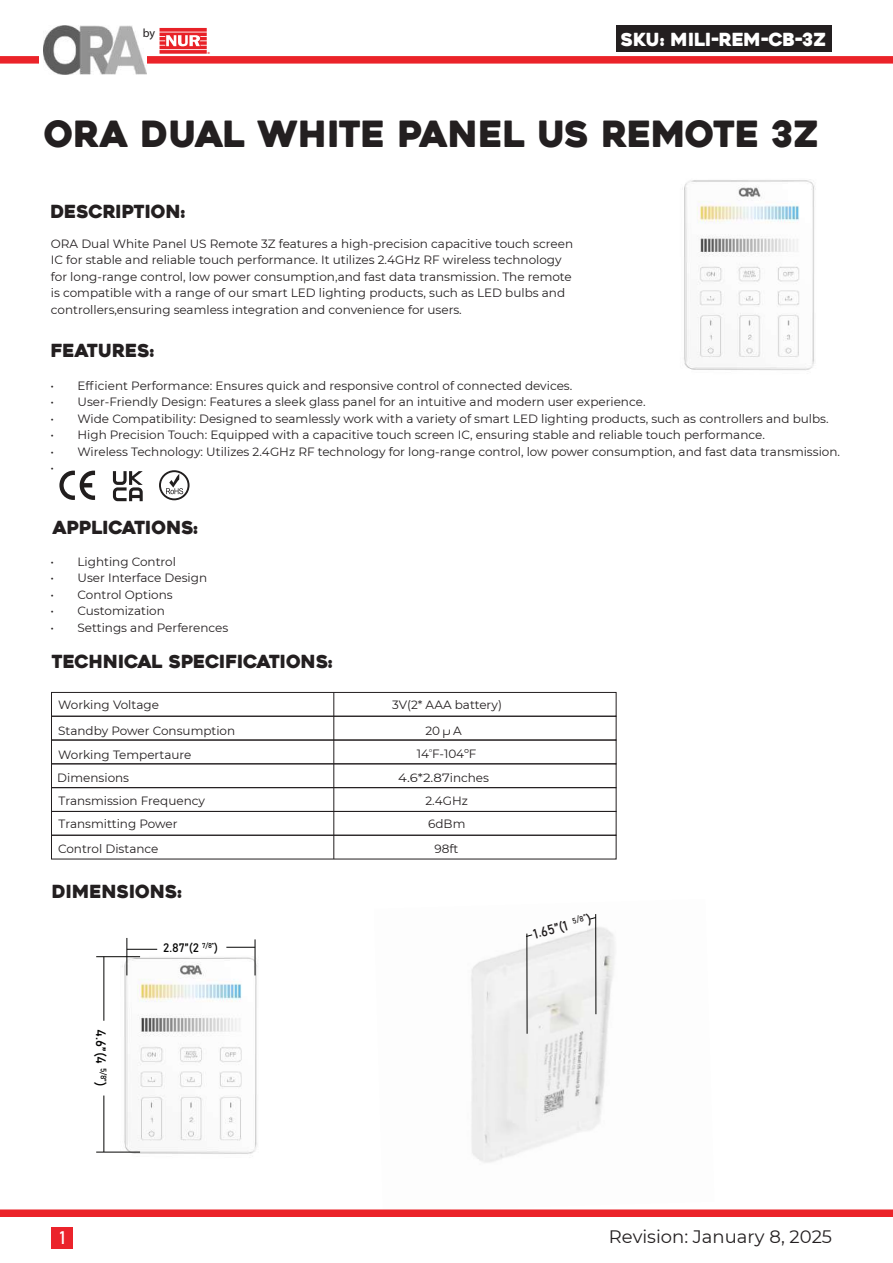
<style>
.page{position:relative;width:893px;height:1263px;background:#fff}
.page>*{position:absolute;margin:0;border:0;box-sizing:border-box;transform-origin:0 0}
.t1{font:36px "Heavitas";color:#231f20}
.t2{font:18px "Heavitas";color:#231f20}
.t3{font:18px "Montserrat";color:#231f20}
.t4{font:18px "Heavitas";color:#fff}
.t5{font:18px "Bahnschrift";color:#fff}
.t6{font:13.5px "Bahnschrift";color:#231f20}
.t7{font:13.5px "Bahnschrift";color:#050504}
.t8{font:12.15px "Bahnschrift";color:#050504}
.t9{font:12px/16.5px "Montserrat";color:#231f20}
.t10{font:12px "Montserrat";color:#231f20;scale:1.1 1}
.t11{font:12px "Myriad Pro";color:#231f20}
.t12{font:700 3px "Montserrat";color:#ea2227;scale:1.09 1}
</style>
<div class="page">
<div style="left:0;top:56px;width:893px;height:8px;background:#eb2329"></div>
<div style="left:52px;top:1227px;width:21px;height:21px;background:#eb232b"></div>
<div style="left:39px;top:20px;width:89px;height:80px;background:#fff"></div>
<svg style="left:113px;top:471px;width:30px;height:30px"></svg>
<div style="left:51px;top:692px;width:565px;height:25px;border:1px solid #231f20"></div>
<div style="left:51px;top:716px;width:565px;height:24px;border:1px solid #231f20"></div>
<div style="left:51px;top:740px;width:565px;height:24px;border:1px solid #231f20"></div>
<div style="left:51px;top:763px;width:565px;height:25px;border:1px solid #231f20"></div>
<div style="left:51px;top:787px;width:565px;height:25px;border:1px solid #231f20"></div>
<div style="left:51px;top:811px;width:565px;height:25px;border:1px solid #231f20"></div>
<div style="left:51px;top:835px;width:565px;height:24px;border:1px solid #231f20"></div>
<hr style="left:333px;top:692px;width:1px;height:167px;background:#231f20">
<svg style="left:160px;top:28px;width:47px;height:26px"></svg>
<svg style="left:59px;top:470px;width:36px;height:30px"></svg>
<svg style="left:159px;top:470px;width:31px;height:30px"></svg>
<img style="left:44px;top:26px;width:102px;height:49px">
<div style="left:616px;top:26px;width:215px;height:26px;background:#231f20"></div>
<img style="left:684px;top:179px;width:131px;height:192px">
<img style="left:96px;top:938px;width:162px;height:216px">
<hr style="left:96px;top:956px;width:44px;height:1px;background:#050504">
<hr style="left:96px;top:1152px;width:44px;height:1px;background:#050504">
<hr style="left:103px;top:1095px;width:1px;height:57px;background:#050504">
<hr style="left:103px;top:957px;width:1px;height:64px;background:#050504">
<hr style="left:126px;top:938px;width:1px;height:37px;background:#050504">
<hr style="left:255px;top:939px;width:1px;height:36px;background:#050504">
<svg style="left:226px;top:947px;width:29px;height:1px"></svg>
<hr style="left:127px;top:949px;width:30px;height:1px;background:#050504">
<img style="left:471px;top:914px;width:144px;height:249px">
<hr style="left:526px;top:933px;width:1px;height:101px;background:#050504">
<hr style="left:595px;top:914px;width:1px;height:100px;background:#050504">
<svg style="left:589px;top:916px;width:8px;height:4px"></svg>
<svg style="left:525px;top:934px;width:8px;height:3px"></svg>
<div style="left:0;top:1209px;width:893px;height:8px;background:#eb2329"></div>
<p class="t11" style="left:143px;top:26px;width:14px">by</p>
<h2 class="t4" style="left:621px;top:29px;width:207px">SKU: MILI-REM-CB-3Z</h2>
<p class="t12" style="left:207px;top:51px;width:4px">®</p>
<h1 class="t1" style="left:44px;top:112px;width:777px">ORA DUAL WHITE PANEL US REMOTE 3Z</h1>
<h2 class="t2" style="left:50px;top:200px;width:136px">DESCRIPTION:</h2>
<p class="t9" style="left:51px;top:235px;width:524px">ORA Dual White Panel US Remote 3Z features a high-precision capacitive touch screen IC for stable and reliable touch performance. It utilizes 2.4GHz RF wireless technology for long-range control, low power consumption,and fast data transmission. The remote is compatible with a range of our smart LED lighting products, such as LED bulbs and controllers,ensuring seamless integration and convenience for users.</p>
<h2 class="t2" style="left:51px;top:339px;width:105px">FEATURES:</h2>
<p class="t9" style="left:50px;top:377px;width:523px">• Efficient Performance: Ensures quick and responsive control of connected devices.</p>
<p class="t9" style="left:50px;top:393px;width:597px">• User-Friendly Design: Features a sleek glass panel for an intuitive and modern user experience.</p>
<p class="t9" style="left:50px;top:410px;width:780px">• Wide Compatibility: Designed to seamlessly work with a variety of smart LED lighting products, such as controllers and bulbs.</p>
<p class="t9" style="left:50px;top:426px;width:716px">• High Precision Touch: Equipped with a capacitive touch screen IC, ensuring stable and reliable touch performance.</p>
<p class="t9" style="left:50px;top:443px;width:791px">• Wireless Technology: Utilizes 2.4GHz RF technology for long-range control, low power consumption, and fast data transmission. •</p>
<h2 class="t2" style="left:53px;top:516px;width:147px">APPLICATIONS:</h2>
<p class="t9" style="left:50px;top:553px;width:127px">• Lighting Control</p>
<p class="t9" style="left:50px;top:569px;width:158px">• User Interface Design</p>
<p class="t9" style="left:50px;top:586px;width:124px">• Control Options</p>
<p class="t9" style="left:50px;top:602px;width:116px">• Customization</p>
<p class="t9" style="left:50px;top:619px;width:179px">• Settings and Perferences</p>
<h2 class="t2" style="left:51px;top:650px;width:283px">TECHNICAL SPECIFICATIONS:</h2>
<p class="t9" style="left:58px;top:696px;width:102px">Working Voltage</p>
<p class="t9" style="left:57px;top:742px;width:136px;line-height:23px">Working Tempertaure<br>Dimensions</p>
<p class="t9" style="left:58px;top:811px;width:121px;line-height:25.2px">Transmitting Power<br>Control Distance</p>
<p class="t9" style="left:58px;top:722px;width:179px">Standby Power Consumption</p>
<p class="t9" style="left:59px;top:792px;width:148px">Transmission Frequency</p>
<h2 class="t2" style="left:52px;top:880px;width:131px">DIMENSIONS:</h2>
<p class="t7" style="left:111px;top:1029px;width:59px;rotate:90deg">4.6”(4 <sup>5/8”</sup>)</p>
<p class="t8" style="left:163px;top:938px;width:57px">2.87”(2 <sup>7/8”</sup>)</p>
<p class="t9" style="left:392px;top:691px;width:111px;line-height:26.1px;text-align:center">3V(2* AAA battery)<br>20 A</p>
<p class="t9" style="left:417px;top:745px;width:61px">14<sup>0</sup>F-104ºF</p>
<p class="t9" style="left:425px;top:789px;width:44px;line-height:23px">2.4GHz<br>6dBm</p>
<p class="t9" style="left:435px;top:840px;width:25px">98ft</p>
<p class="t10" style="left:398px;top:769px;width:84px">4.6*2.87inches</p>
<p class="t6" style="left:531px;top:924px;width:61px;rotate:-15deg">1.65”(1 <sup>5/8”</sup>)</p>
<h2 class="t5" style="left:60px;top:1224px;width:7px">1</h2>
<h2 class="t3" style="left:609px;top:1224px;width:225px">Revision: January 8, 2025</h2>
</div>
